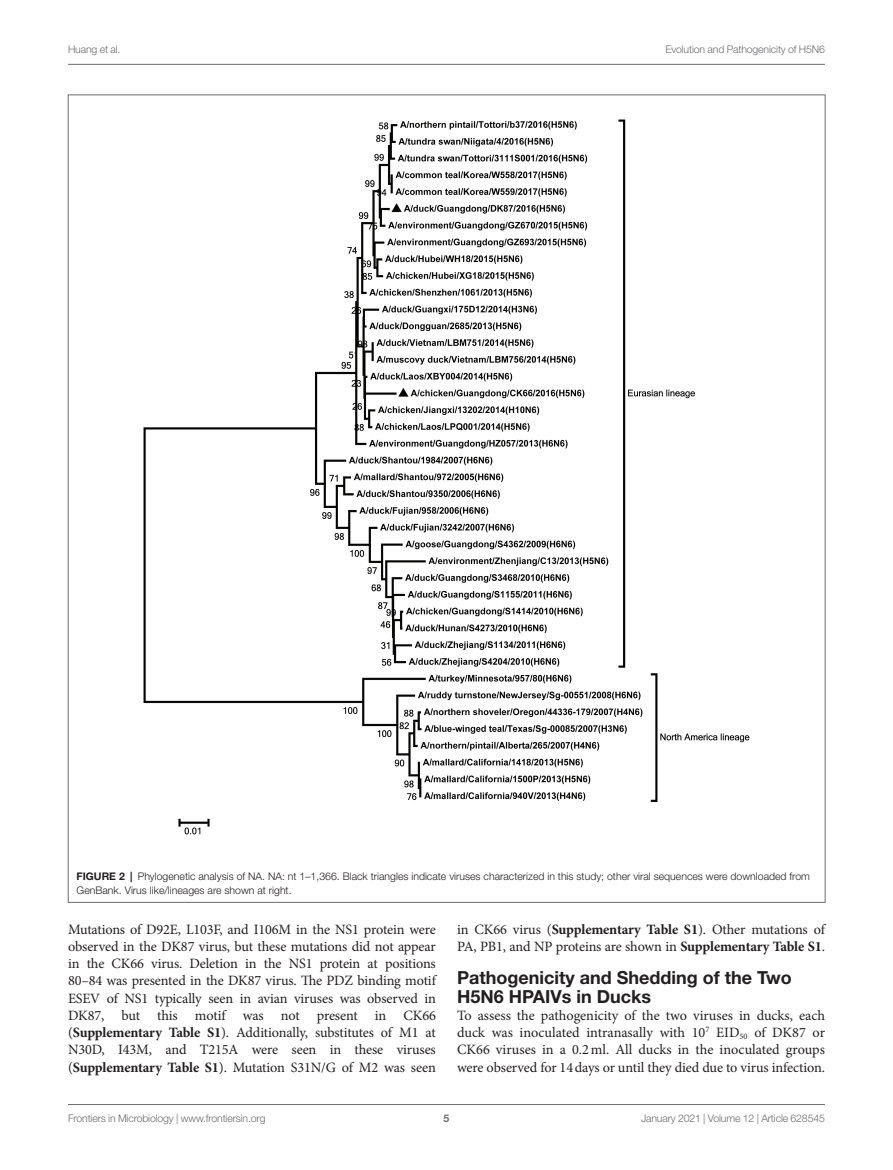
<style>
.page{position:relative;width:893px;height:1170px;background:#fff}
.page>*{position:absolute;margin:0;border:0;box-sizing:border-box;transform-origin:0 0}
.HEAD_2{font:700 18px/18.8px "Helvetica Neue LT Std";color:#231f20}
.TEXT{font:14.25px/17.2px "Minion Pro";letter-spacing:-.01em;color:#231f20;text-align:justify}
.TEXT_FLUSH{font:14.25px/17.2px "Minion Pro";letter-spacing:-.01em;color:#231f20;text-align:justify}
.FIG_LEG{font:300 10.5px/14.2px "Helvetica Neue LT Std";color:#231f20}
.t1{font:300 10.5px "Helvetica Neue LT Std";letter-spacing:-.015em;color:#6c6d70}
.t2{font:700 10.5px "Helvetica Neue LT Std";color:#6c6d70}
.s1{font-weight:700}
</style>
<div class="page">
<hr style="left:68px;top:64px;width:757px;height:1px;background:#6c6d70">
<hr style="left:68px;top:1104px;width:757px;height:1px;background:#6c6d70">
<img style="left:143px;top:119px;width:607px;height:716px">
<p class="t1" style="left:68px;top:42px;width:54px">Huang et al.</p>
<p class="t1" style="left:665px;top:42px;width:161px">Evolution and Pathogenicity of H5N6</p>
<p class="FIG_LEG" style="left:77px;top:868px;width:735px"><span class="s1">FIGURE 2 |</span> Phylogenetic analysis of NA. NA: nt 1–1,366. Black triangles indicate viruses characterized in this study; other viral sequences were downloaded from<br>GenBank. Virus like/lineages are shown at right.</p>
<p class="TEXT" style="left:68px;top:920px;width:369px">Mutations of D92E, L103F, and I106M in the NS1 protein were observed in the DK87 virus, but these mutations did not appear in the CK66 virus. Deletion in the NS1 protein at positions 80–84 was presented in the DK87 virus. The PDZ binding motif ESEV of NS1 typically seen in avian viruses was observed in DK87, but this motif was not present in CK66 (<span class="s1">Supplementary Table S1</span>). Additionally, substitutes of M1 at N30D, I43M, and T215A were seen in these viruses (<span class="s1">Supplementary Table S1</span>). Mutation S31N/G of M2 was seen</p>
<p class="TEXT" style="left:457px;top:920px;width:369px">in CK66 virus (<span class="s1">Supplementary Table S1</span>). Other mutations of<br>PA, PB1, and NP proteins are shown in <span class="s1">Supplementary Table S1</span>.</p>
<p class="HEAD_2" style="left:457px;top:967px;width:336px">Pathogenicity and Shedding of the Two<br>H5N6 HPAIVs in Ducks</p>
<p class="TEXT_FLUSH" style="left:457px;top:1006px;width:369px">To assess the pathogenicity of the two viruses in ducks, each duck was inoculated intranasally with 10<sup>7</sup> EID<sub>50</sub> of DK87 or CK66 viruses in a 0.2ml. All ducks in the inoculated groups were observed for 14days or until they died due to virus infection.</p>
<p class="t1" style="left:68px;top:1111px;width:199px">Frontiers in Microbiology | www.frontiersin.org</p>
<p class="t2" style="left:444px;top:1111px;width:7px">5</p>
<p class="t1" style="left:641px;top:1111px;width:185px">January 2021 | Volume 12 | Article 628545</p>
</div>
